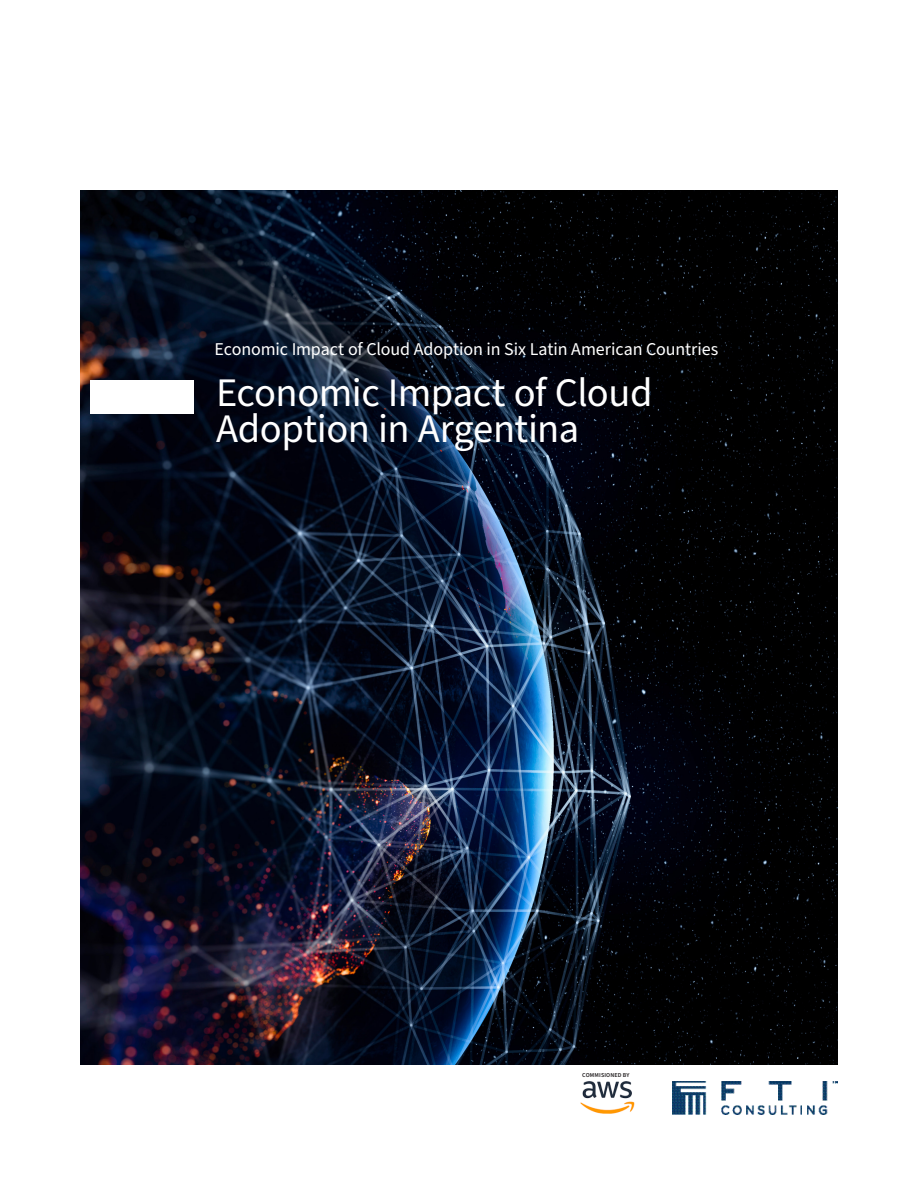
<style>
.page{position:relative;width:918px;height:1188px;background:#fff}
.page>*{position:absolute;margin:0;border:0;box-sizing:border-box;transform-origin:0 0}
.Intro{font:40.5px/36px "Source Sans Pro";letter-spacing:-.01em;color:#fff}
.Intro-2{font:18px "Source Sans Pro";letter-spacing:-.005em;color:#fff}
.Intro-3{font:600 6px "Source Sans Pro";letter-spacing:.025em;color:#231f20}
</style>
<div class="page">
<img style="left:80px;top:190px;width:758px;height:874px">
<img style="left:672px;top:1081px;width:166px;height:33px">
<img style="left:91px;top:381px;width:102px;height:32px">
<img style="left:580px;top:1081px;width:55px;height:33px">
<p class="Intro-2" style="left:215px;top:337px;width:505px">Economic Impact of Cloud Adoption in Six Latin American Countries</p>
<p class="Intro" style="left:216px;top:375px;width:438px">Economic Impact of Cloud<br>Adoption in Argentina</p>
<p class="Intro-3" style="left:582px;top:1071px;width:49px">COMMISIONED BY</p>
</div>
